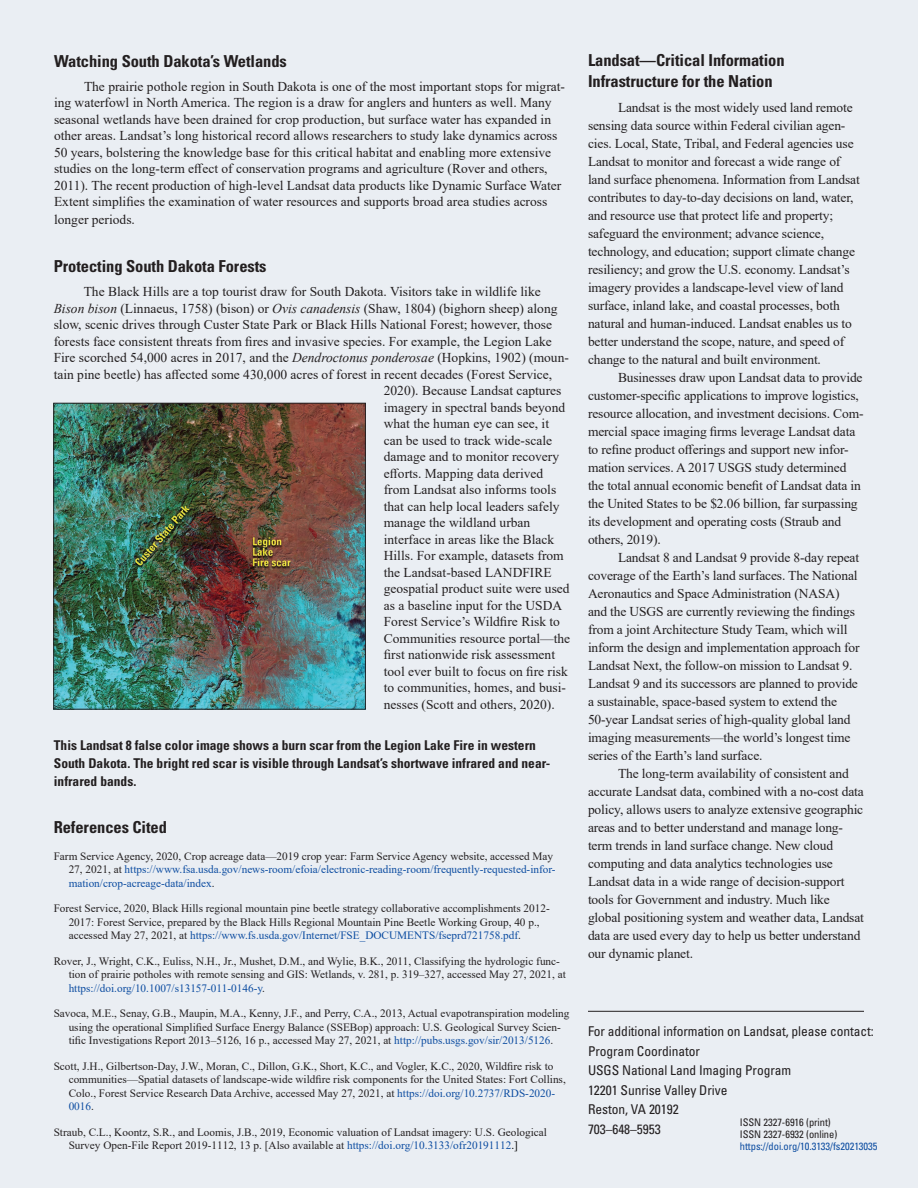
<style>
.page{position:relative;width:918px;height:1188px;background:#eaeef3}
.page>*{position:absolute;margin:0;border:0;box-sizing:border-box;transform-origin:0 0}
.Heading_1{font:700 condensed 16.5px/21px "Univers";letter-spacing:-.005em;color:#231f20}
.Body_Text{font:13.5px/18px "Times New Roman";letter-spacing:-.01em;color:#231f20}
.FigureCaption{font:700 condensed 13.5px/18px "Univers";color:#231f20}
.ISSN{font:condensed 13.5px "Univers";letter-spacing:-.005em;color:#231f20}
.Reference{font:11.25px/13.5px "Times New Roman";color:#231f20}
.Reference-2{font:11.25px "Times New Roman";color:#0d4da1}
.ISSN-2{font:condensed 10.5px "Univers";letter-spacing:-.005em;color:#231f20}
.ISSN_DOI{font:condensed 10.5px "Univers";letter-spacing:-.005em;color:#0d4da1}
.s1{font-style:italic}
.s2{color:#0d4da1}
.s3{color:#231f20}
.s4{color:#000}
</style>
<div class="page">
<img style="left:55px;top:405px;width:309px;height:303px">
<div style="left:53px;top:403px;width:313px;height:307px;border:1px solid #231f20"></div>
<hr style="left:588px;top:1011px;width:276px;height:1px;background:#231f20">
<p class="Heading_1" style="left:54px;top:51px;width:234px">Watching South Dakota’s Wetlands</p>
<p class="Body_Text" style="left:54px;top:78px;width:513px;line-height:16.5px;text-indent:30px">The prairie pothole region in South Dakota is one of the most important stops for migrat&shy;ing waterfowl in North America. The region is a draw for anglers and hunters as well. Many seasonal wetlands have been drained for crop production, but surface water has expanded in other areas. Landsat’s long historical record allows researchers to study lake dynamics across 50 years, bolstering the knowledge base for this critical habitat and enabling more extensive studies on the long-term effect of conservation programs and agriculture (Rover and others, 2011). The recent production of high-level Landsat data products like Dynamic Surface Water Extent simplifies the examination of water resources and supports broad area studies across</p>
<p class="Body_Text" style="left:54px;top:211px;width:82px">longer periods.</p>
<p class="Heading_1" style="left:54px;top:256px;width:214px">Protecting South Dakota Forests</p>
<p class="Body_Text" style="left:84px;top:282px;width:459px">The Black Hills are a top tourist draw for South Dakota. Visitors take in wildlife like</p>
<p class="Body_Text" style="left:54px;top:299px;width:505px"><span class="s1">Bison bison</span> (Linnaeus, 1758) (bison) or <span class="s1">Ovis canadensis</span> (Shaw, 1804) (bighorn sheep) along</p>
<p class="Body_Text" style="left:54px;top:315px;width:500px">slow, scenic drives through Custer State Park or Black Hills National Forest; however, those</p>
<p class="Body_Text" style="left:54px;top:332px;width:500px">forests face consistent threats from fires and invasive species. For example, the Legion Lake</p>
<p class="Body_Text" style="left:54px;top:348px;width:517px">Fire scorched 54,000 acres in 2017, and the <span class="s1">Dendroctonus ponderosae</span> (Hopkins, 1902) (moun-</p>
<p class="Body_Text" style="left:54px;top:365px;width:500px">tain pine beetle) has affected some 430,000 acres of forest in recent decades (Forest Service,</p>
<p class="Body_Text" style="left:384px;top:381px;width:179px">2020). Because Landsat captures</p>
<p class="Body_Text" style="left:384px;top:398px;width:183px">imagery in spectral bands beyond</p>
<p class="Body_Text" style="left:384px;top:414px;width:167px">what the human eye can see, it</p>
<p class="Body_Text" style="left:384px;top:431px;width:170px">can be used to track wide-scale</p>
<p class="Body_Text" style="left:384px;top:447px;width:177px">damage and to monitor recovery</p>
<p class="Body_Text" style="left:384px;top:464px;width:161px">efforts. Mapping data derived</p>
<p class="Body_Text" style="left:384px;top:480px;width:174px">from Landsat also informs tools</p>
<p class="Body_Text" style="left:384px;top:497px;width:177px">that can help local leaders safely</p>
<p class="Body_Text" style="left:384px;top:513px;width:148px">manage the wildland urban</p>
<p class="Body_Text" style="left:384px;top:530px;width:172px">interface in areas like the Black</p>
<p class="Body_Text" style="left:384px;top:546px;width:181px">Hills. For example, datasets from</p>
<p class="Body_Text" style="left:384px;top:563px;width:169px">the Landsat-based LANDFIRE</p>
<p class="Body_Text" style="left:384px;top:579px;width:187px">geospatial product suite were used</p>
<p class="Body_Text" style="left:384px;top:596px;width:180px">as a baseline input for the USDA</p>
<p class="Body_Text" style="left:384px;top:612px;width:178px">Forest Service’s Wildfire Risk to</p>
<p class="Body_Text" style="left:384px;top:629px;width:188px">Communities resource portal—the</p>
<p class="Body_Text" style="left:384px;top:645px;width:173px">first nationwide risk assessment</p>
<p class="Body_Text" style="left:384px;top:662px;width:186px">tool ever built to focus on fire risk</p>
<p class="Body_Text" style="left:384px;top:678px;width:184px">to communities, homes, and busi-</p>
<p class="Body_Text" style="left:384px;top:695px;width:172px">nesses (Scott and others, 2020).</p>
<p class="FigureCaption" style="left:54px;top:737px;width:498px">This Landsat 8 false color image shows a burn scar from the Legion Lake Fire in western<br>South Dakota. The bright red scar is visible through Landsat’s shortwave infrared and near&shy;infrared bands.</p>
<p class="Heading_1" style="left:54px;top:816px;width:115px">References Cited</p>
<p class="Reference" style="left:54px;top:849px;width:504px;text-align:right">Farm Service Agency, 2020, Crop acreage data—2019 crop year: Farm Service Agency website, accessed May<br>27, 2021, at <span class="s2">https://www.fsa.usda.gov/news-room/efoia/electronic-reading-room/frequently-requested-infor-</span></p>
<p class="Reference-2" style="left:69px;top:875px;width:147px">mation/crop-acreage-data/index<span class="s3">.</span></p>
<p class="Reference" style="left:69px;top:902px;width:483px;text-indent:-15px">Forest Service, 2020, Black Hills regional mountain pine beetle strategy collaborative accomplishments 2012-<br>2017: Forest Service, prepared by the Black Hills Regional Mountain Pine Beetle Working Group, 40 p., accessed May 27, 2021, at <span class="s2">https://www.fs.usda.gov/Internet/FSE_DOCUMENTS/fseprd721758.pdf</span>.</p>
<p class="Reference" style="left:69px;top:954px;width:499px;text-indent:-15px">Rover, J., Wright, C.K., Euliss, N.H., Jr., Mushet, D.M., and Wylie, B.K., 2011, Classifying the hydrologic func&shy;tion of prairie potholes with remote sensing and GIS: Wetlands, v. 281, p. 319–327, accessed May 27, 2021, at <span class="s2">https://doi.org/10.1007/s13157-011-0146-y</span>.</p>
<p class="Reference" style="left:54px;top:1007px;width:517px;text-align:center">Savoca, M.E., Senay, G.B., Maupin, M.A., Kenny, J.F., and Perry, C.A., 2013, Actual evapotranspiration modeling using the operational Simplified Surface Energy Balance (SSEBop) approach: U.S. Geological Survey Scien-<br>tific Investigations Report 2013–5126, 16 p., accessed May 27, 2021, at <span class="s2">http://pubs.usgs.gov/sir/2013/5126</span>.</p>
<p class="Reference" style="left:69px;top:1059px;width:499px;text-indent:-15px">Scott, J.H., Gilbertson-Day, J.W., Moran, C., Dillon, G.K., Short, K.C., and Vogler, K.C., 2020, Wildfire risk to communities—Spatial datasets of landscape-wide wildfire risk components for the United States: Fort Collins, Colo., Forest Service Research Data Archive, accessed May 27, 2021, at <span class="s2">https://doi.org/10.2737/RDS-2020- 0016</span>.</p>
<p class="Reference" style="left:69px;top:1125px;width:480px;text-indent:-15px">Straub, C.L., Koontz, S.R., and Loomis, J.B., 2019, Economic valuation of Landsat imagery: U.S. Geological<br>Survey Open-File Report 2019-1112, 13 p. [Also available at <span class="s2">https://doi.org/10.3133/ofr20191112</span><span class="s4">.]</span></p>
<p class="Heading_1" style="left:588px;top:49px;width:198px">Landsat—Critical Information<br>Infrastructure for the Nation</p>
<p class="Body_Text" style="left:588px;top:98px;width:273px;text-indent:30px">Landsat is the most widely used land remote sensing data source within Federal civilian agen&shy;cies. Local, State, Tribal, and Federal agencies use Landsat to monitor and forecast a wide range of land surface phenomena. Information from Landsat contributes to day-to-day decisions on land, water, and resource use that protect life and property; safeguard the environment; advance science, technology, and education; support climate change resiliency; and grow the U.S. economy. Landsat’s imagery provides a landscape-level view of land surface, inland lake, and coastal processes, both natural and human-induced. Landsat enables us to better understand the scope, nature, and speed of change to the natural and built environment.</p>
<p class="Body_Text" style="left:588px;top:368px;width:277px;text-indent:30px">Businesses draw upon Landsat data to provide customer-specific applications to improve logistics, resource allocation, and investment decisions. Com&shy;mercial space imaging firms leverage Landsat data to refine product offerings and support new infor&shy;mation services. A 2017 USGS study determined the total annual economic benefit of Landsat data in the United States to be $2.06 billion, far surpassing its development and operating costs (Straub and others, 2019).</p>
<p class="Body_Text" style="left:588px;top:548px;width:273px;text-indent:30px">Landsat 8 and Landsat 9 provide 8-day repeat coverage of the Earth’s land surfaces. The National Aeronautics and Space Administration (NASA) and the USGS are currently reviewing the findings from a joint Architecture Study Team, which will inform the design and implementation approach for Landsat Next, the follow-on mission to Landsat 9.<br>Landsat 9 and its successors are planned to provide a sustainable, space-based system to extend the 50-year Landsat series of high-quality global land imaging measurements—the world’s longest time series of the Earth’s land surface.</p>
<p class="Body_Text" style="left:588px;top:764px;width:278px;text-indent:30px">The long-term availability of consistent and accurate Landsat data, combined with a no-cost data policy, allows users to analyze extensive geographic areas and to better understand and manage long&shy;term trends in land surface change. New cloud computing and data analytics technologies use Landsat data in a wide range of decision-support tools for Government and industry. Much like global positioning system and weather data, Landsat data are used every day to help us better understand our dynamic planet.</p>
<p class="ISSN" style="left:588px;top:1023px;width:287px">For additional information on Landsat, please contact:</p>
<p class="ISSN" style="left:588px;top:1042px;width:114px">Program Coordinator</p>
<p class="ISSN" style="left:588px;top:1062px;width:205px">USGS National Land Imaging Program</p>
<p class="ISSN" style="left:588px;top:1081px;width:141px">12201 Sunrise Valley Drive</p>
<p class="ISSN" style="left:588px;top:1101px;width:92px">Reston, VA 20192</p>
<p class="ISSN" style="left:588px;top:1120px;width:74px">703–648–5953</p>
<p class="ISSN-2" style="left:740px;top:1115px;width:93px">ISSN 2327-6916 (print)</p>
<p class="ISSN-2" style="left:740px;top:1128px;width:99px">ISSN 2327-6932 (online)</p>
<p class="ISSN_DOI" style="left:740px;top:1140px;width:139px">https://doi.org/10.3133/fs20213035</p>
</div>
